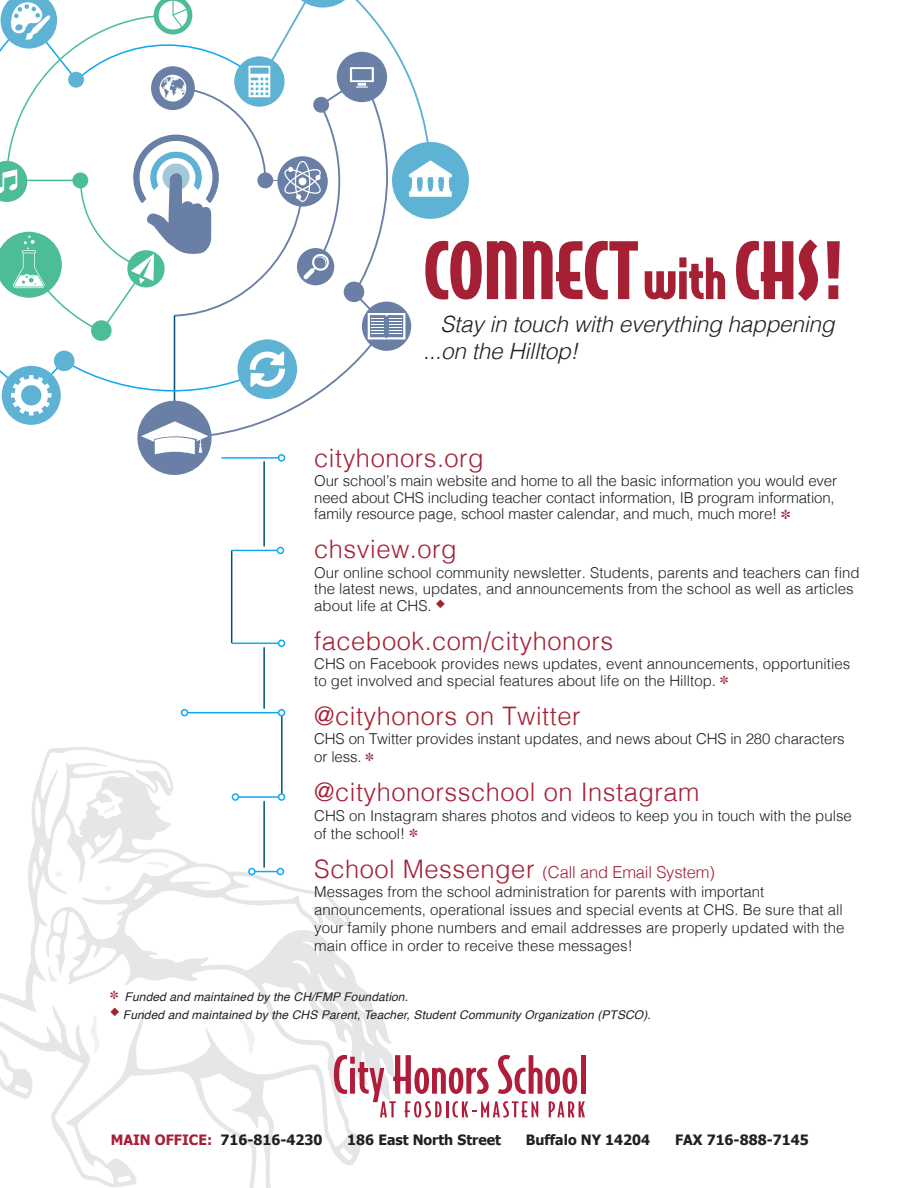
<style>
.page{position:relative;width:918px;height:1188px;background:#fff}
.page>*{position:absolute;margin:0;border:0;box-sizing:border-box;transform-origin:0 0}
.t1{font:75px "Bodega Sans Black Oldstyle";letter-spacing:-.01em;color:#a62035}
.t2{font:300 25.5px "Helvetica";letter-spacing:.02em;color:#a62035}
.t3{font:italic 300 22.5px/27px "Helvetica";letter-spacing:-.01em;color:#231f20}
.t4{font:300 16.5px "Helvetica";letter-spacing:-.01em;color:#a62035}
.t5{font:300 15px/16.5px "Helvetica";color:#231f20}
.t6{font:700 14.25px "Tahoma";color:#231f20}
.t7{font:italic 12px "Helvetica";letter-spacing:.01em;color:#231f20}
.s1{font-size:54px}
.s2{font-size:25.5px}
.s3{color:#a62035}
</style>
<div class="page">
<svg style="left:49px;top:747px;width:342px;height:441px"></svg>
<svg style="left:0;top:815px;width:348px;height:369px"></svg>
<svg style="left:14px;top:1084px;width:15px;height:10px"></svg>
<svg style="left:117px;top:1175px;width:14px;height:8px"></svg>
<svg style="left:200px;top:1073px;width:69px;height:115px"></svg>
<svg style="left:339px;top:1147px;width:14px;height:14px"></svg>
<svg style="left:72px;top:944px;width:47px;height:34px"></svg>
<svg style="left:291px;top:941px;width:84px;height:104px"></svg>
<svg style="left:48px;top:966px;width:10px;height:16px"></svg>
<svg style="left:238px;top:1018px;width:18px;height:37px"></svg>
<svg style="left:90px;top:1015px;width:10px;height:38px"></svg>
<div style="left:137px;top:401px;width:75px;height:74px;background:#697fa5;border-radius:50%"></div>
<div style="left:392px;top:142px;width:77px;height:77px;background:#5eb2d3;border-radius:50%"></div>
<svg style="left:0;top:0;width:453px;height:454px"></svg>
<div style="left:581px;top:1055px;width:5px;height:39px;background:#b01d3b"></div>
<svg style="left:334px;top:1055px;width:251px;height:63px"></svg>
<hr style="left:263px;top:462px;width:2px;height:84px;background:#065170">
<hr style="left:231px;top:551px;width:1px;height:92px;background:#065170">
<hr style="left:263px;top:648px;width:2px;height:60px;background:#065170">
<hr style="left:281px;top:716px;width:2px;height:77px;background:#065170">
<hr style="left:222px;top:457px;width:57px;height:2px;background:#0fa9f1">
<div style="left:278px;top:454px;width:7px;height:8px;border:2px solid #0fa9f1;border-radius:50%"></div>
<hr style="left:232px;top:550px;width:45px;height:1px;background:#0fa9f1">
<div style="left:277px;top:547px;width:7px;height:7px;border:2px solid #0fa9f1;border-radius:50%"></div>
<hr style="left:232px;top:643px;width:47px;height:1px;background:#0fa9f1">
<div style="left:278px;top:640px;width:7px;height:7px;border:2px solid #0fa9f1;border-radius:50%"></div>
<hr style="left:188px;top:712px;width:91px;height:1px;background:#0fa9f1">
<div style="left:181px;top:709px;width:7px;height:7px;border:2px solid #0fa9f1;border-radius:50%"></div>
<div style="left:278px;top:709px;width:7px;height:7px;border:2px solid #0fa9f1;border-radius:50%"></div>
<svg style="left:31px;top:750px;width:315px;height:183px"></svg>
<div style="left:248px;top:868px;width:8px;height:7px;border:2px solid #0fa9f1;border-radius:50%"></div>
<div style="left:277px;top:868px;width:7px;height:7px;border:2px solid #0fa9f1;border-radius:50%"></div>
<svg style="left:366px;top:752px;width:7px;height:9px"></svg>
<svg style="left:110px;top:991px;width:8px;height:8px"></svg>
<h1 class="t1" style="left:423px;top:223px;width:419px">CONNECT<span class="s1">with</span> CHS!</h1>
<h3 class="t3" style="left:423px;top:309px;width:413px;text-indent:17px">Stay in touch with everything happening ...on the Hilltop!</h3>
<h2 class="t2" style="left:314px;top:436px;width:171px">cityhonors.org</h2>
<p class="t5" style="left:314px;top:472px;width:524px">Our school’s main website and home to all the basic information you would ever need about CHS including teacher contact information, IB program information, family resource page, school master calendar, and much, much more!</p>
<h2 class="t2" style="left:314px;top:528px;width:144px">chsview.org</h2>
<p class="t5" style="left:314px;top:563px;width:547px">Our online school community newsletter. Students, parents and teachers can find the latest news, updates, and announcements from the school as well as articles about life at CHS. <sup>◆</sup></p>
<h2 class="t2" style="left:314px;top:619px;width:300px">facebook.com/cityhonors</h2>
<p class="t5" style="left:314px;top:655px;width:538px">CHS on Facebook provides news updates, event announcements, opportunities to get involved and special features about life on the Hilltop.</p>
<h2 class="t2" style="left:314px;top:694px;width:268px">@cityhonors on Twitter</h2>
<p class="t5" style="left:314px;top:729px;width:532px;line-height:18px">CHS on Twitter provides instant updates, and news about CHS in 280 characters or less.</p>
<h2 class="t2" style="left:314px;top:771px;width:387px">@cityhonorsschool on Instagram</h2>
<p class="t5" style="left:314px;top:805px;width:539px;line-height:18px">CHS on Instagram shares photos and videos to keep you in touch with the pulse of the school!</p>
<p class="t4" style="left:314px;top:858px;width:402px"><span class="s2">School Messenger</span> (Call and Email System)</p>
<p class="t5" style="left:314px;top:882px;width:532px;line-height:18px">Messages from the school administration for parents with important announcements, operational issues and special events at CHS. Be sure that all your family phone numbers and email addresses are properly updated with the main office in order to receive these messages!</p>
<p class="t7" style="left:125px;top:987px;width:285px">Funded and maintained by the CH/FMP Foundation.</p>
<p class="t7" style="left:110px;top:1005px;width:542px"><sup>◆</sup> Funded and maintained by the CHS Parent, Teacher, Student Community Organization (PTSCO).</p>
<p class="t6" style="left:111px;top:1130px;width:213px"><span class="s3">MAIN OFFICE:</span> 716-816-4230</p>
<p class="t6" style="left:347px;top:1130px;width:155px">186 East North Street</p>
<p class="t6" style="left:526px;top:1130px;width:126px">Buffalo NY 14204</p>
<p class="t6" style="left:675px;top:1130px;width:135px">FAX 716-888-7145</p>
</div>
